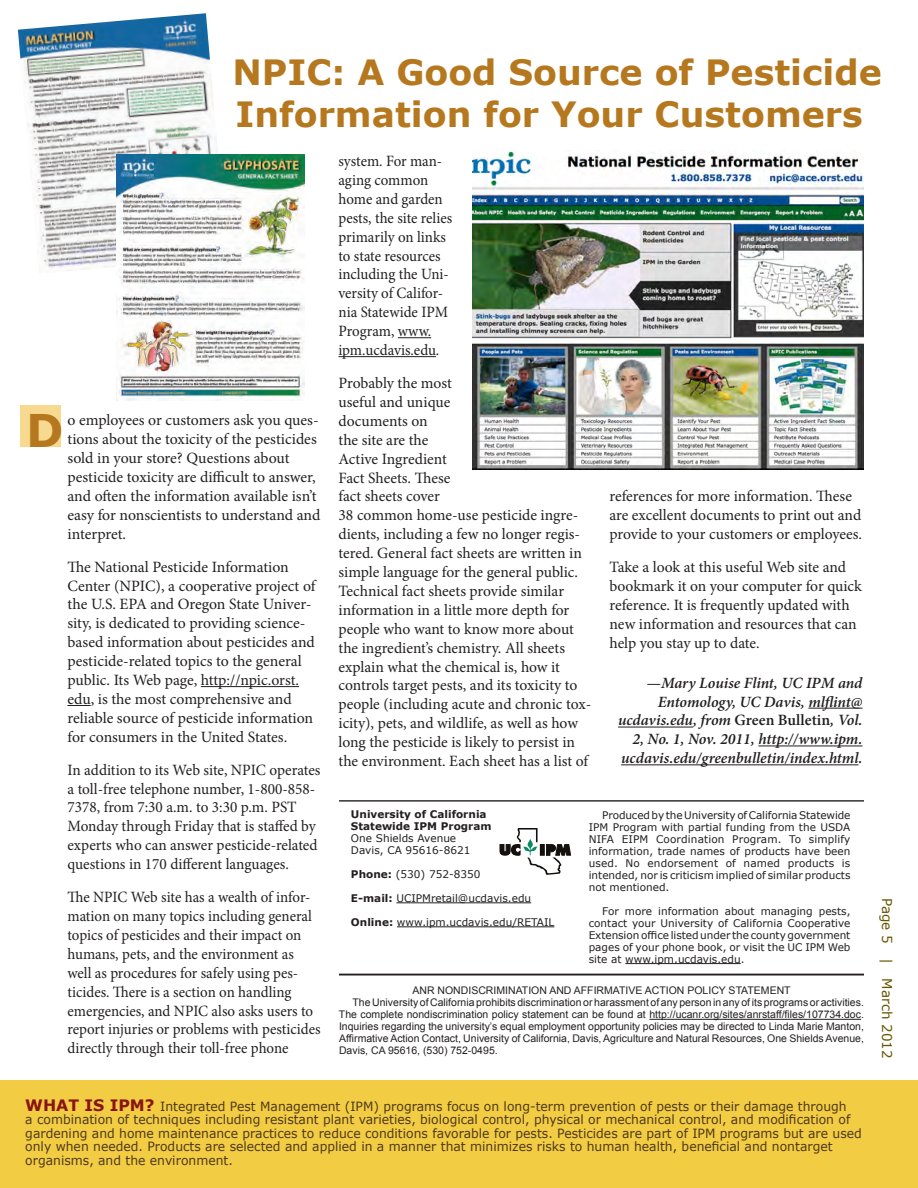
<style>
.page{position:relative;width:918px;height:1188px;background:#fff}
.page>*{position:absolute;margin:0;border:0;box-sizing:border-box;transform-origin:0 0}
.t1{font:700 45px "Verdana";color:#b6781e}
.Head_1{font:700 34.8px/41.7px "Verdana";color:#b6781e}
.Body_text{font:15.75px/18.9px "Minion Pro";letter-spacing:-.005em;color:#231f20}
.Body_text-2{font:15.75px/18.9px "Minion Pro";letter-spacing:-.005em;color:#231f20;scale:.95 1}
.t2{font:italic 600 15.75px/18.9px "Minion Pro";letter-spacing:-.005em;color:#231f20;text-align:right}
.t3{font:italic 600 15.6px/18.6px "Minion Pro";letter-spacing:-.005em;color:#231f20;text-align:right}
.Page_numbers{font:13.5px "Verdana";color:#685400}
.t4{font:12.75px/13.5px "Verdana";color:#4f391c}
.Warning{font:10.5px/12px "Verdana";color:#231f20;text-align:justify}
.warning{font:10.5px/12px "Arial";color:#231f20;text-align:justify}
.Warning-2{font:700 10.5px "Verdana";color:#231f20}
.s1{font-size:15.75px}
.s2{font-size:15.6px}
.s3{font-style:normal}
.s4{font-weight:700}
.s5{font-weight:700;font-size:15.75px;color:#891416}
</style>
<div class="page">
<hr style="left:201px;top:686px;width:98px;height:1px;background:#231f20">
<svg style="left:68px;top:705px;width:23px;height:1px"></svg>
<hr style="left:398px;top:337px;width:33px;height:1px;background:#231f20">
<hr style="left:339px;top:356px;width:97px;height:1px;background:#231f20">
<hr style="left:808px;top:708px;width:54px;height:1px;background:#231f20">
<hr style="left:618px;top:727px;width:75px;height:1px;background:#231f20">
<hr style="left:758px;top:746px;width:104px;height:1px;background:#231f20">
<hr style="left:621px;top:764px;width:238px;height:1px;background:#231f20">
<div style="left:0;top:1080px;width:918px;height:108px;background:#f2cd44"></div>
<hr style="left:625px;top:963px;width:116px;height:1px;background:#231f20">
<hr style="left:339px;top:974px;width:525px;height:1px;background:#231f20">
<hr style="left:649px;top:1019px;width:212px;height:1px;background:#231f20">
<hr style="left:396px;top:903px;width:135px;height:1px;background:#231f20">
<hr style="left:397px;top:927px;width:157px;height:1px;background:#231f20">
<hr style="left:339px;top:800px;width:525px;height:2px;background:#231f20">
<svg style="left:500px;top:828px;width:71px;height:47px"></svg>
<div style="left:21px;top:406px;width:40px;height:41px;background:#f7d990"></div>
<img style="left:18px;top:13px;width:209px;height:258px">
<img style="left:116px;top:155px;width:188px;height:245px">
<img style="left:472px;top:150px;width:392px;height:319px">
<p class="Head_1" style="left:232px;top:51px;width:651px">NPIC: A Good Source of Pesticide<br>Information for Your Customers</p>
<p class="t1" style="left:26px;top:399px;width:39px">D</p>
<p class="Body_text" style="left:68px;top:411px;width:254px">o employees or customers ask you ques&shy;tions about the toxicity of the pesticides sold in your store? Questions about pesticide toxicity are difficult to answer, and often the information available isn’t easy for nonscientists to understand and interpret.</p>
<p class="Body_text" style="left:68px;top:557px;width:250px">The National Pesticide Information Center (NPIC), a cooperative project of the U.S. EPA and Oregon State Univer&shy;sity, is dedicated to providing science&shy;based information about pesticides and pesticide-related topics to the general public. Its Web page, http://npic.orst. edu, is the most comprehensive and reliable source of pesticide information for consumers in the United States.</p>
<p class="Body_text" style="left:68px;top:760px;width:254px">In addition to its Web site, NPIC operates a toll-free telephone number, 1-800-858- 7378, from 7:30 a.m. to 3:30 p.m. PST Monday through Friday that is staffed by experts who can answer pesticide-related questions in 170 different languages.</p>
<p class="Body_text-2" style="left:68px;top:888px;width:268px">The NPIC Web site has a wealth of infor&shy;mation on many topics including general topics of pesticides and their impact on humans, pets, and the environment as well as procedures for safely using pes&shy;ticides. There is a section on handling emergencies, and NPIC also asks users to report injuries or problems with pesticides directly through their toll-free phone</p>
<p class="Body_text-2" style="left:339px;top:152px;width:121px">system. For man&shy;aging common home and garden pests, the site relies primarily on links to state resources including the Uni&shy;versity of Califor&shy;nia Statewide IPM<br>Program, www. ipm.ucdavis.edu.</p>
<p class="Body_text" style="left:338px;top:374px;width:254px">Probably the most<br>useful and unique<br>documents on<br>the site are the<br>Active Ingredient<br>Fact Sheets. These<br>fact sheets cover<br>38 common home-use pesticide ingre&shy;dients, including a few no longer regis&shy;tered. General fact sheets are written in simple language for the general public.<br>Technical fact sheets provide similar information in a little more depth for people who want to know more about the ingredient’s chemistry. All sheets explain what the chemical is, how it controls target pests, and its toxicity to people (including acute and chronic tox&shy;icity), pets, and wildlife, as well as how long the pesticide is likely to persist in the environment. Each sheet has a list of</p>
<p class="Body_text" style="left:609px;top:487px;width:254px">references for more information. These are excellent documents to print out and provide to your customers or employees.</p>
<p class="Body_text" style="left:609px;top:558px;width:254px">Take a look at this useful Web site and bookmark it on your computer for quick reference. It is frequently updated with new information and resources that can help you stay up to date.</p>
<p class="t3" style="left:647px;top:674px;width:217px"><span class="s1">—</span>Mary Louise Flint, UC IPM and<br>Entomology, UC Davis, mlflint@</p>
<p class="t2" style="left:618px;top:711px;width:246px"><span class="s2">ucdavis.edu,</span> from <span class="s3">Green Bulletin</span>, Vol.<br>2, No. 1, Nov. 2011, http://www.ipm. ucdavis.edu/greenbulletin/index.html.</p>
<p class="Warning-2" style="left:351px;top:807px;width:137px">University of California</p>
<p class="Warning-2" style="left:351px;top:819px;width:142px">Statewide IPM Program</p>
<p class="Warning" style="left:351px;top:832px;width:107px">One Shields Avenue</p>
<p class="Warning" style="left:351px;top:844px;width:121px">Davis, CA 95616-8621</p>
<p class="Warning" style="left:351px;top:868px;width:131px"><span class="s4">Phone:</span> (530) 752-8350</p>
<p class="Warning" style="left:351px;top:892px;width:182px"><span class="s4">E-mail:</span> UCIPMretail@ucdavis.edu</p>
<p class="Warning" style="left:351px;top:916px;width:205px"><span class="s4">Online:</span> www.ipm.ucdavis.edu/RETAIL</p>
<p class="Warning" style="left:589px;top:809px;width:263px;text-indent:14px">Produced by the University of California Statewide IPM Program with partial funding from the USDA NIFA EIPM Coordination Program. To simplify information, trade names of products have been used. No endorsement of named products is intended, nor is criticism implied of similar products not mentioned.</p>
<p class="Warning" style="left:589px;top:905px;width:263px;text-indent:14px">For more information about managing pests, contact your University of California Cooperative Extension office listed under the county government pages of your phone book, or visit the UC IPM Web site at www.ipm.ucdavis.edu.</p>
<p class="warning" style="left:412px;top:985px;width:380px">ANR NONDISCRIMINATION AND AFFIRMATIVE ACTION POLICY STATEMENT</p>
<p class="warning" style="left:339px;top:997px;width:527px;text-indent:14px">The University of California prohibits discrimination or harassment of any person in any of its programs or activities.<br>The complete nondiscrimination policy statement can be found at http://ucanr.org/sites/anrstaff/files/107734.doc.<br>Inquiries regarding the university’s equal employment opportunity policies may be directed to Linda Marie Manton, Affirmative Action Contact, University of California, Davis, Agriculture and Natural Resources, One Shields Avenue, Davis, CA 95616, (530) 752-0495.</p>
<p class="Page_numbers" style="left:896px;top:898px;width:162px;rotate:90deg">Page 5 | March 2012</p>
<p class="t4" style="left:25px;top:1099px;width:838px"><span class="s5">WHAT IS IPM?</span> Integrated Pest Management (IPM) programs focus on long-term prevention of pests or their damage through<br>a combination of techniques including resistant plant varieties, biological control, physical or mechanical control, and modification of gardening and home maintenance practices to reduce conditions favorable for pests. Pesticides are part of IPM programs but are used only when needed. Products are selected and applied in a manner that minimizes risks to human health, beneficial and nontarget organisms, and the environment.</p>
</div>
